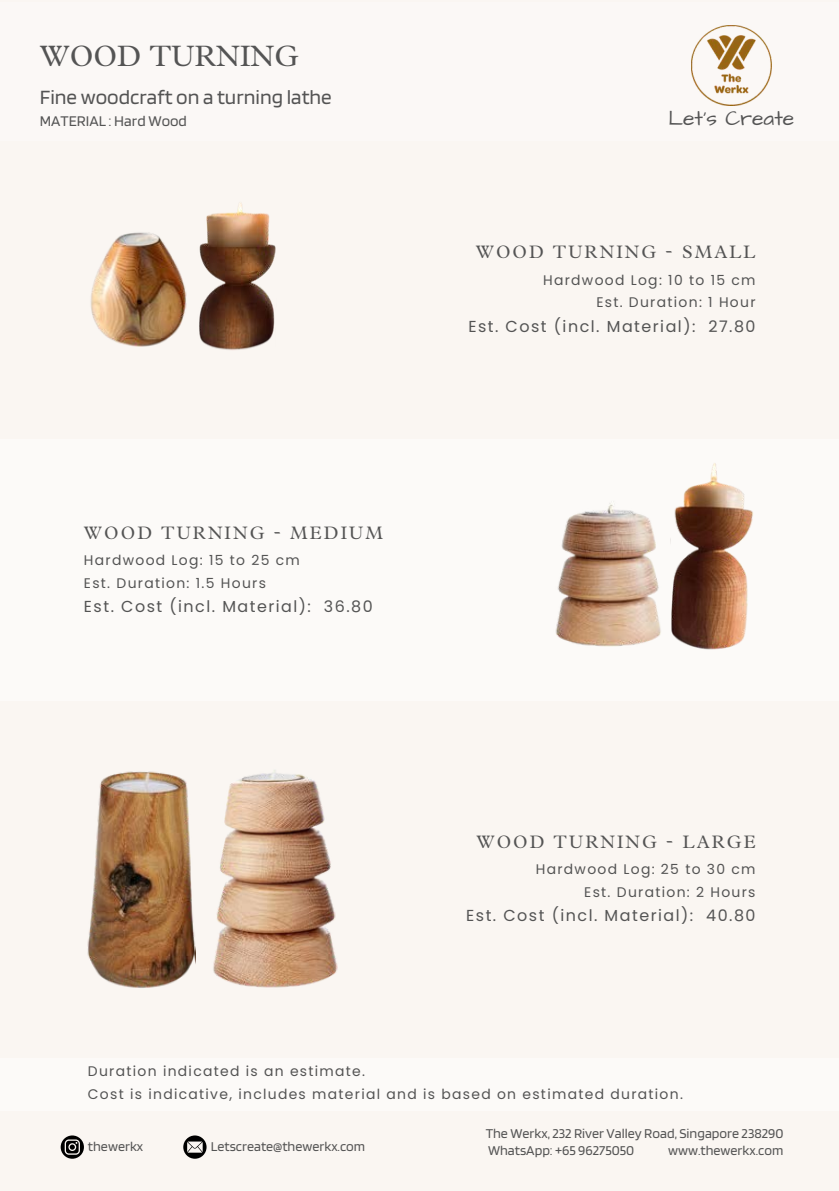
<style>
.page{position:relative;width:839px;height:1191px;background:#fff}
.page>*{position:absolute;margin:0;border:0;box-sizing:border-box;transform-origin:0 0}
.t1{font:36px "Linotype Devanagari";color:#545454}
.t2{font:22px "Linotype Devanagari";letter-spacing:.095em;color:#545454}
.t3{font:21.2px "Blinker";color:#545454}
.t4{font:21.2px "Architects Daughter";color:#545454}
.t5{font:16px "Poppins";letter-spacing:.095em;color:#545454}
.t6{font:15.6px "Blinker";color:#545454}
.t7{font:14px "Poppins";letter-spacing:.095em;color:#545454}
.t8{font:14px "Blinker";color:#545454}
</style>
<div class="page">
<div style="left:0;top:0;width:838px;height:1191px;background:#faf6f2"></div>
<div style="left:0;top:2px;width:838px;height:138px;background:#fbf8f6"></div>
<div style="left:0;top:439px;width:838px;height:262px;background:#fcfaf8"></div>
<div style="left:0;top:1058px;width:838px;height:53px;background:#fcfaf8"></div>
<img style="left:691px;top:26px;width:80px;height:79px">
<img style="left:90px;top:232px;width:97px;height:115px">
<img style="left:87px;top:771px;width:108px;height:217px">
<img style="left:555px;top:503px;width:106px;height:144px">
<img style="left:213px;top:770px;width:125px;height:218px">
<img style="left:199px;top:203px;width:77px;height:147px">
<img style="left:670px;top:463px;width:83px;height:187px">
<svg style="left:61px;top:1135px;width:23px;height:24px"></svg>
<svg style="left:183px;top:1135px;width:23px;height:24px"></svg>
<p class="t1" style="left:40px;top:32px;width:260px">WOOD TURNING</p>
<p class="t3" style="left:40px;top:84px;width:293px">Fine woodcraft on a turning lathe</p>
<p class="t6" style="left:40px;top:111px;width:149px">MATERIAL : Hard Wood</p>
<p class="t2" style="left:84px;top:518px;width:300px">WOOD TURNING - MEDIUM</p>
<p class="t7" style="left:84px;top:573px;width:183px">Est. Duration: 1.5 Hours</p>
<p class="t5" style="left:84px;top:595px;width:290px">Est. Cost (incl. Material): 36.80</p>
<p class="t7" style="left:84px;top:550px;width:217px">Hardwood Log: 15 to 25 cm</p>
<p class="t4" style="left:668px;top:104px;width:127px">Let’s Create</p>
<p class="t2" style="left:475px;top:238px;width:281px">WOOD TURNING - SMALL</p>
<p class="t7" style="left:596px;top:293px;width:161px">Est. Duration: 1 Hour</p>
<p class="t5" style="left:468px;top:315px;width:289px">Est. Cost (incl. Material): 27.80</p>
<p class="t7" style="left:543px;top:270px;width:214px">Hardwood Log: 10 to 15 cm</p>
<p class="t2" style="left:476px;top:828px;width:281px">WOOD TURNING - LARGE</p>
<p class="t7" style="left:584px;top:882px;width:173px">Est. Duration: 2 Hours</p>
<p class="t5" style="left:466px;top:904px;width:291px">Est. Cost (incl. Material): 40.80</p>
<p class="t7" style="left:536px;top:860px;width:221px">Hardwood Log: 25 to 30 cm</p>
<p class="t7" style="left:88px;top:1061px;width:279px">Duration indicated is an estimate.</p>
<p class="t7" style="left:88px;top:1085px;width:596px">Cost is indicative, includes material and is based on estimated duration.</p>
<p class="t8" style="left:485px;top:1124px;width:299px">The Werkx, 232 River Valley Road, Singapore 238290</p>
<p class="t8" style="left:88px;top:1137px;width:57px">thewerkx</p>
<p class="t8" style="left:211px;top:1137px;width:156px">Letscreate@thewerkx.com</p>
<p class="t8" style="left:488px;top:1141px;width:148px">WhatsApp: +65 96275050</p>
<p class="t8" style="left:668px;top:1141px;width:117px">www.thewerkx.com</p>
</div>
